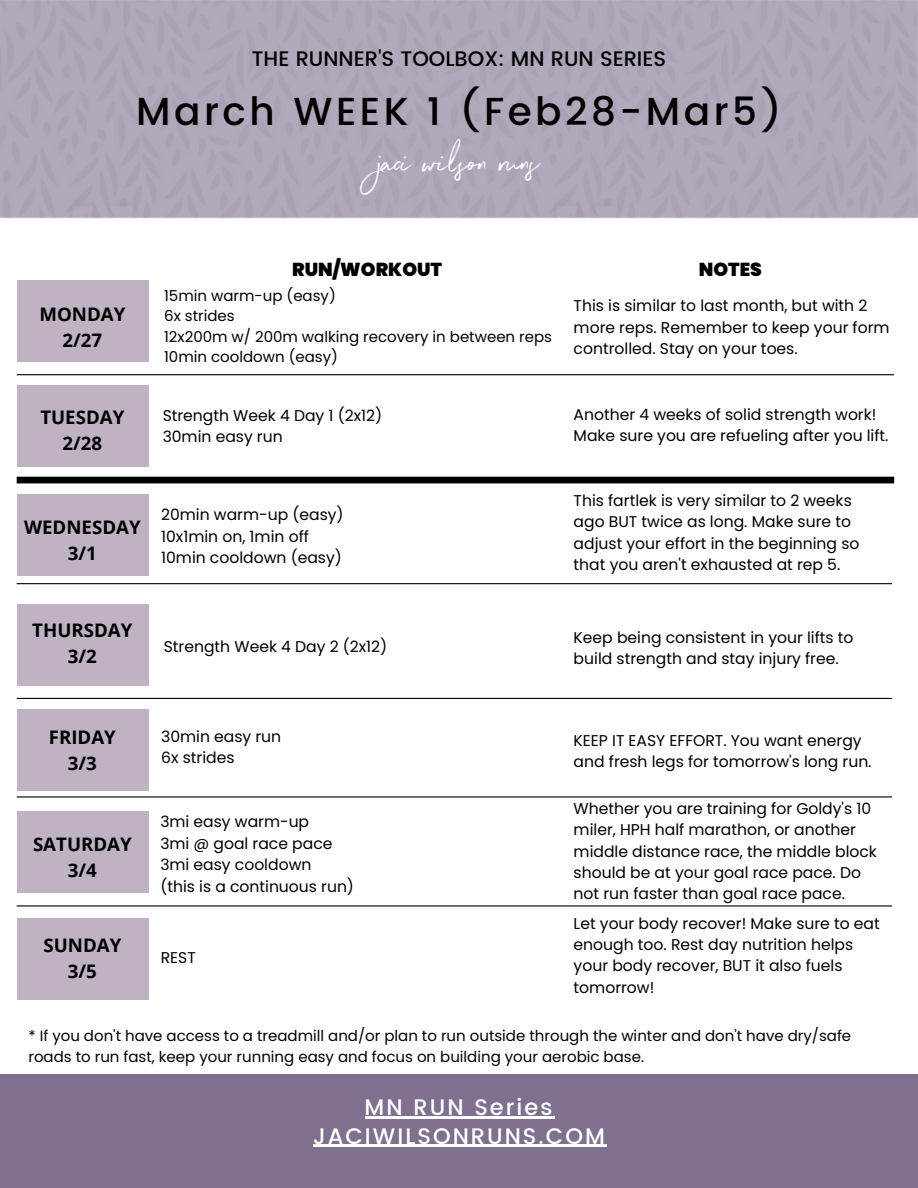
<style>
.page{position:relative;width:918px;height:1188px;background:#fff}
.page>*{position:absolute;margin:0;border:0;box-sizing:border-box;transform-origin:0 0}
.t1{font:500 39px "Poppins";letter-spacing:.09em;color:#000}
.t2{font:37.5px "Northwell";color:#fff}
.t3{font:500 22.5px "Poppins";letter-spacing:.09em;color:#fff}
.t4{font:500 21px "Poppins";color:#000}
.t5{font:700 18.75px/25.8px "Open Sans";color:#000;text-align:center}
.t6{font:900 18.75px "Poppins";color:#000}
.t7{font:15.6px/21.3px "Poppins";color:#000}
.t8{font:15px/20.2px "Poppins";color:#000}
</style>
<div class="page">
<div style="left:0;top:1074px;width:918px;height:114px;background:#807090"></div>
<div style="left:17px;top:281px;width:131px;height:81px;background:#bfb2c3"></div>
<div style="left:17px;top:386px;width:131px;height:81px;background:#bfb2c3"></div>
<div style="left:17px;top:494px;width:131px;height:81px;background:#bfb2c3"></div>
<div style="left:17px;top:604px;width:131px;height:81px;background:#bfb2c3"></div>
<div style="left:17px;top:709px;width:131px;height:81px;background:#bfb2c3"></div>
<div style="left:17px;top:811px;width:131px;height:81px;background:#bfb2c3"></div>
<div style="left:17px;top:918px;width:131px;height:81px;background:#bfb2c3"></div>
<hr style="left:17px;top:374px;width:877px;height:1px;background:#000">
<div style="left:17px;top:477px;width:877px;height:6px;background:#000"></div>
<hr style="left:17px;top:583px;width:875px;height:1px;background:#000">
<hr style="left:17px;top:698px;width:875px;height:1px;background:#000">
<hr style="left:17px;top:796px;width:875px;height:2px;background:#000">
<hr style="left:17px;top:905px;width:875px;height:2px;background:#000">
<hr style="left:313px;top:1145px;width:294px;height:2px;background:#fff">
<hr style="left:365px;top:1116px;width:189px;height:3px;background:#fff">
<h3 class="t4" style="left:252px;top:46px;width:416px">THE RUNNER'S TOOLBOX: MN RUN SERIES</h3>
<h1 class="t1" style="left:136px;top:89px;width:647px">March WEEK 1 (Feb28-Mar5)</h1>
<h2 class="t2" style="left:378px;top:136px;width:163px">jaci wilson runs</h2>
<p class="t5" style="left:39px;top:301px;width:87px">MONDAY<br>2/27</p>
<p class="t5" style="left:40px;top:404px;width:86px">TUESDAY<br>2/28</p>
<p class="t5" style="left:24px;top:514px;width:118px">WEDNESDAY<br>3/1</p>
<p class="t5" style="left:32px;top:617px;width:102px">THURSDAY<br>3/2</p>
<p class="t6" style="left:292px;top:256px;width:151px">RUN/WORKOUT</p>
<p class="t8" style="left:164px;top:286px;width:389px">15min warm-up (easy)<br>6x strides<br>12x200m w/ 200m walking recovery in between reps<br>10min cooldown (easy)</p>
<p class="t7" style="left:163px;top:405px;width:221px">Strength Week 4 Day 1 (2x12)<br>30min easy run</p>
<p class="t6" style="left:699px;top:256px;width:65px">NOTES</p>
<p class="t7" style="left:574px;top:295px;width:317px">This is similar to last month, but with 2 more reps. Remember to keep your form controlled. Stay on your toes.</p>
<p class="t7" style="left:574px;top:404px;width:316px">Another 4 weeks of solid strength work!<br>Make sure you are refueling after you lift.</p>
<p class="t7" style="left:161px;top:504px;width:184px">20min warm-up (easy)<br>10x1min on, 1min off<br>10min cooldown (easy)</p>
<p class="t7" style="left:574px;top:490px;width:287px">This fartlek is very similar to 2 weeks ago BUT twice as long. Make sure to adjust your effort in the beginning so that you aren't exhausted at rep 5.</p>
<p class="t7" style="left:164px;top:636px;width:225px">Strength Week 4 Day 2 (2x12)</p>
<p class="t7" style="left:574px;top:627px;width:281px">Keep being consistent in your lifts to build strength and stay injury free.</p>
<p class="t5" style="left:49px;top:724px;width:69px">FRIDAY<br>3/3</p>
<p class="t5" style="left:33px;top:831px;width:100px">SATURDAY<br>3/4</p>
<p class="t5" style="left:43px;top:932px;width:79px">SUNDAY<br>3/5</p>
<p class="t7" style="left:161px;top:726px;width:122px">30min easy run<br>6x strides</p>
<p class="t7" style="left:160px;top:811px;width:195px">3mi easy warm-up<br>3mi @ goal race pace<br>3mi easy cooldown<br>(this is a continuous run)</p>
<p class="t7" style="left:161px;top:947px;width:37px">REST</p>
<p class="t7" style="left:574px;top:730px;width:299px">KEEP IT EASY EFFORT. You want energy and fresh legs for tomorrow's long run.</p>
<p class="t7" style="left:574px;top:798px;width:305px">Whether you are training for Goldy's 10 miler, HPH half marathon, or another middle distance race, the middle block should be at your goal race pace. Do not run faster than goal race pace.</p>
<p class="t7" style="left:574px;top:912px;width:308px">Let your body recover! Make sure to eat enough too. Rest day nutrition helps your body recover, BUT it also fuels tomorrow!</p>
<p class="t8" style="left:28px;top:1026px;width:824px">* If you don't have access to a treadmill and/or plan to run outside through the winter and don't have dry/safe roads to run fast, keep your running easy and focus on building your aerobic base.</p>
<h3 class="t3" style="left:365px;top:1094px;width:189px">MN RUN Series</h3>
<h3 class="t3" style="left:313px;top:1123px;width:293px">JACIWILSONRUNS.COM</h3>
</div>
